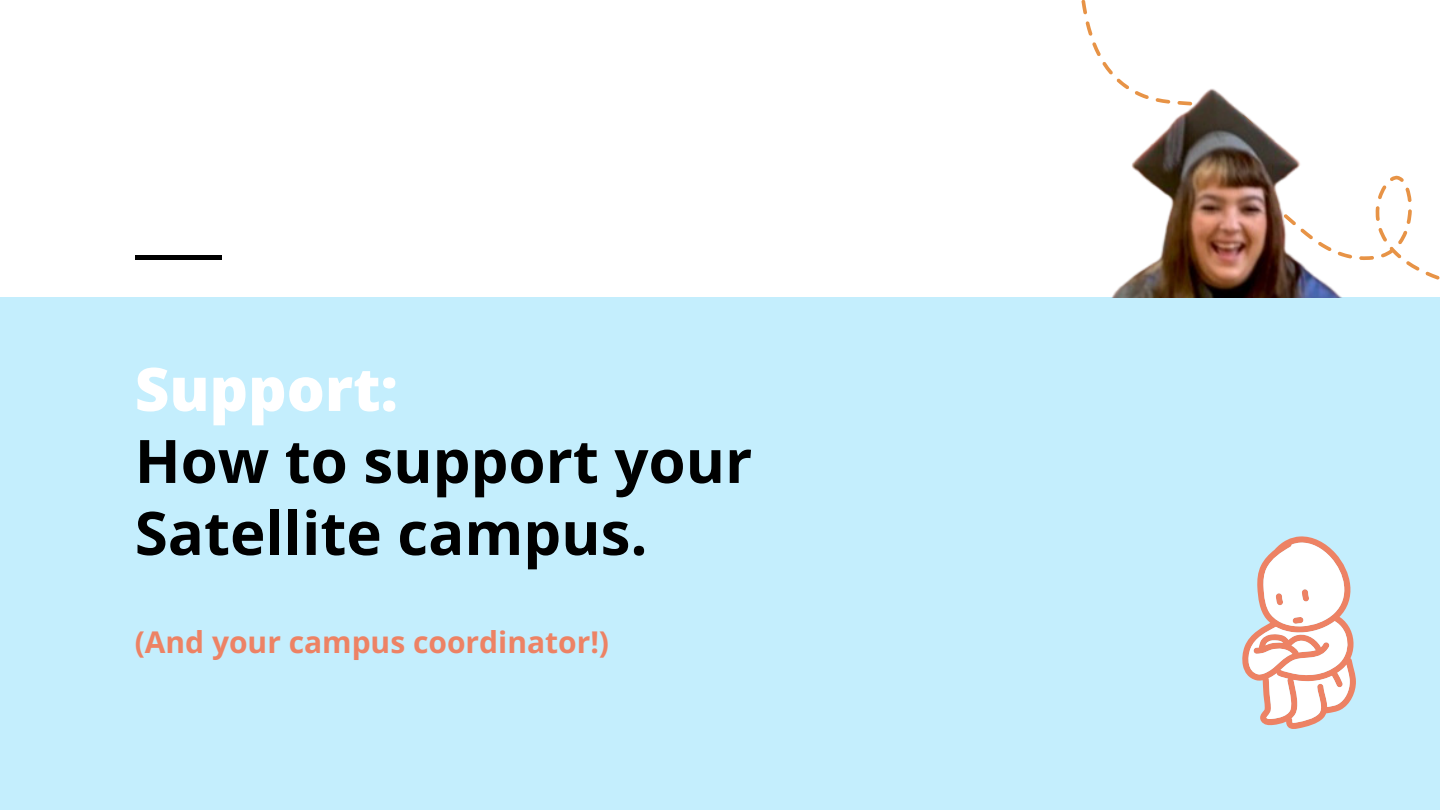
<style>
.page{position:relative;width:1440px;height:810px;background:#fff}
.page>*{position:absolute;margin:0;border:0;box-sizing:border-box;transform-origin:0 0}
.t1{font:700 60px/72px "Open Sans";color:#000}
.t2{font:800 60px "Open Sans";color:#fff}
.t3{font:700 30px "Open Sans";color:#ed8264}
</style>
<div class="page">
<div style="left:0;top:297px;width:1440px;height:513px;background:#c4eefd"></div>
<svg style="left:1081px;top:0;width:359px;height:280px"></svg>
<svg style="left:1242px;top:536px;width:114px;height:193px"></svg>
<img style="left:1081px;top:71px;width:309px;height:226px">
<div style="left:135px;top:255px;width:87px;height:5px;background:#000"></div>
<p class="t2" style="left:135px;top:347px;width:265px">Support:</p>
<p class="t1" style="left:135px;top:424px;width:619px">How to support your<br>Satellite campus.</p>
<p class="t3" style="left:135px;top:621px;width:476px">(And your campus coordinator!)</p>
</div>
